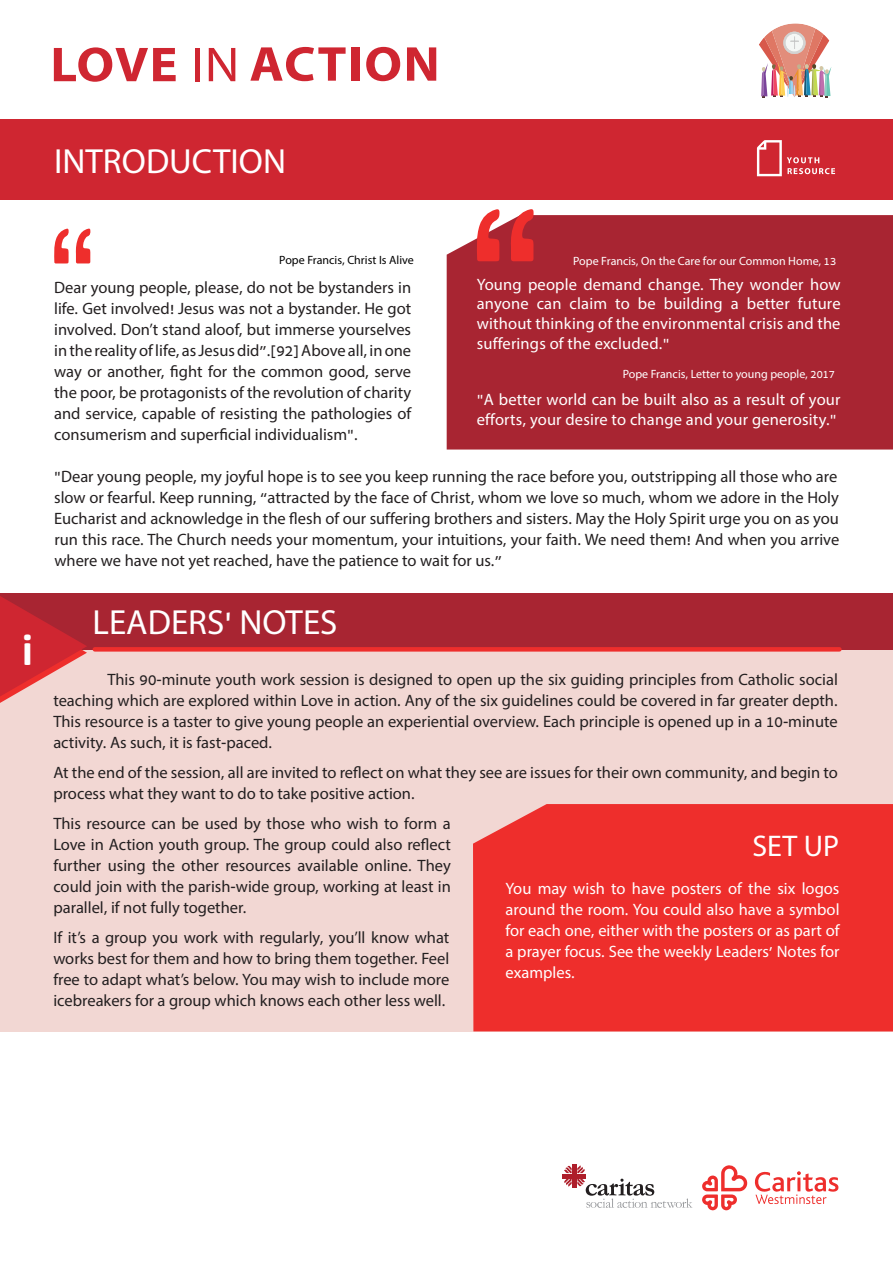
<style>
.page{position:relative;width:893px;height:1263px;background:#fff}
.page>*{position:absolute;margin:0;border:0;box-sizing:border-box;transform-origin:0 0}
.t1{font:700 46.5px "Calibri";color:#fff}
.t2{font:34.95px "Myriad Hebrew";color:#fff}
.t3{font:30px "Myriad Hebrew";color:#fff}
.t4{font:16.5px/21px "Myriad Hebrew";color:#231f20;text-align:justify}
.t5{font:16.5px/19.8px "Myriad Hebrew";letter-spacing:.01em;color:#fff;text-align:justify}
.t6{font:12px "Myriad Hebrew";color:#fff}
.t7{font:12px "Myriad Hebrew";color:#000}
</style>
<div class="page">
<div style="left:0;top:618px;width:893px;height:413px;background:#f2d7d3"></div>
<div style="left:0;top:593px;width:893px;height:56px;background:#a82532"></div>
<div style="left:0;top:119px;width:893px;height:80px;background:#cf2631"></div>
<div style="left:447px;top:215px;width:446px;height:234px;background:#a82532"></div>
<svg style="left:511px;top:209px;width:23px;height:52px"></svg>
<svg style="left:476px;top:209px;width:24px;height:52px"></svg>
<svg style="left:76px;top:229px;width:15px;height:34px"></svg>
<svg style="left:54px;top:229px;width:15px;height:34px"></svg>
<div style="left:95px;top:647px;width:744px;height:5px;background:#ee2e2c"></div>
<svg style="left:0;top:596px;width:87px;height:107px"></svg>
<div style="left:473px;top:804px;width:420px;height:227px;background:#ee2e2c"></div>
<svg style="left:757px;top:140px;width:78px;height:36px"></svg>
<img style="left:759px;top:23px;width:72px;height:75px">
<svg style="left:54px;top:47px;width:122px;height:35px"></svg>
<hr style="left:195px;top:48px;width:4px;height:33px;background:#cf2631">
<svg style="left:209px;top:48px;width:26px;height:33px"></svg>
<svg style="left:250px;top:47px;width:96px;height:34px"></svg>
<div style="left:351px;top:47px;width:8px;height:34px;background:#cf2631"></div>
<svg style="left:366px;top:47px;width:34px;height:34px"></svg>
<svg style="left:407px;top:47px;width:29px;height:34px"></svg>
<svg style="left:702px;top:1165px;width:46px;height:46px"></svg>
<svg style="left:755px;top:1171px;width:84px;height:33px"></svg>
<div style="left:572px;top:1164px;width:5px;height:24px;background:#ae1e2a"></div>
<hr style="left:563px;top:1174px;width:23px;height:4px;background:#ae1e2a">
<svg style="left:564px;top:1165px;width:21px;height:8px"></svg>
<svg style="left:564px;top:1179px;width:128px;height:29px"></svg>
<p class="t2" style="left:54px;top:142px;width:233px">INTRODUCTION</p>
<p class="t1" style="left:22px;top:620px;width:13px">i</p>
<p class="t7" style="left:279px;top:254px;width:136px">Pope Francis, Christ Is Alive</p>
<p class="t6" style="left:573px;top:254px;width:264px">Pope Francis, On the Care for our Common Home, 13</p>
<p class="t5" style="left:477px;top:275px;width:365px">Young people demand change. They wonder how anyone can claim to be building a better future without thinking of the environmental crisis and the sufferings of the excluded."</p>
<p class="t4" style="left:54px;top:278px;width:359px">Dear young people, please, do not be bystanders in life. Get involved! Jesus was not a bystander. He got involved. Don’t stand aloof, but immerse yourselves in the reality of life, as Jesus did”.[92] Above all, in one way or another, fight for the common good, serve the poor, be protagonists of the revolution of charity and service, capable of resisting the pathologies of consumerism and superficial individualism".</p>
<p class="t4" style="left:54px;top:467px;width:786px">"Dear young people, my joyful hope is to see you keep running the race before you, outstripping all those who are slow or fearful. Keep running, “attracted by the face of Christ, whom we love so much, whom we adore in the Holy Eucharist and acknowledge in the flesh of our suffering brothers and sisters. May the Holy Spirit urge you on as you</p>
<p class="t6" style="left:623px;top:368px;width:214px">Pope Francis, Letter to young people, 2017</p>
<p class="t5" style="left:477px;top:391px;width:365px">"A better world can be built also as a result of your efforts, your desire to change and your generosity."</p>
<p class="t4" style="left:54px;top:530px;width:786px">run this race. The Church needs your momentum, your intuitions, your faith. We need them! And when you arrive where we have not yet reached, have the patience to wait for us.”</p>
<p class="t2" style="left:93px;top:603px;width:246px">LEADERS' NOTES</p>
<p class="t4" style="left:53px;top:670px;width:786px;text-indent:54px">This 90-minute youth work session is designed to open up the six guiding principles from Catholic social teaching which are explored within Love in action. Any of the six guidelines could be covered in far greater depth.<br>This resource is a taster to give young people an experiential overview. Each principle is opened up in a 10-minute activity. As such, it is fast-paced.</p>
<p class="t4" style="left:53px;top:763px;width:786px">At the end of the session, all are invited to reflect on what they see are issues for their own community, and begin to process what they want to do to take positive action.</p>
<p class="t4" style="left:53px;top:814px;width:399px">This resource can be used by those who wish to form a Love in Action youth group. The group could also reflect further using the other resources available online. They could join with the parish-wide group, working at least in parallel, if not fully together.</p>
<p class="t4" style="left:53px;top:928px;width:398px">If it’s a group you work with regularly, you’ll know what works best for them and how to bring them together. Feel free to adapt what’s below. You may wish to include more icebreakers for a group which knows each other less well.</p>
<p class="t3" style="left:752px;top:830px;width:88px">SET UP</p>
<p class="t5" style="left:506px;top:879px;width:335px;line-height:21px">You may wish to have posters of the six logos around the room. You could also have a symbol for each one, either with the posters or as part of a prayer focus. See the weekly Leaders’ Notes for examples.</p>
</div>
